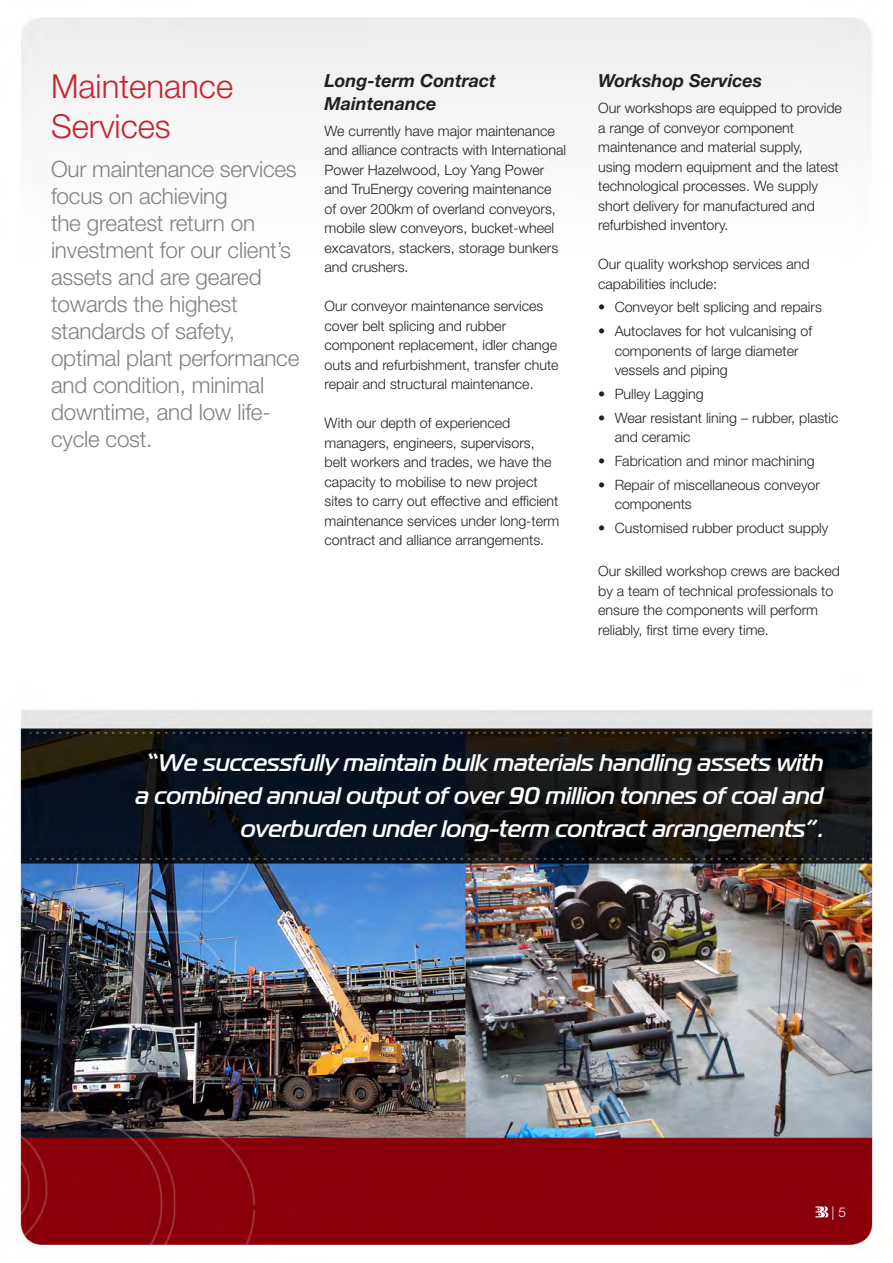
<style>
.page{position:relative;width:893px;height:1263px;background:#fff}
.page>*{position:absolute;margin:0;border:0;box-sizing:border-box;transform-origin:0 0}
.SUB_Head_new{font:300 33px/39.6px "Helvetica Neue LT Std";color:#c62530}
.Body_text_quote{font:italic 500 24px/33px "Magistral C";color:#fff;text-align:right}
.First_Para_grey{font:300 22.5px/27px "Helvetica Neue LT Std";letter-spacing:-.01em;color:#808285}
.Body_text_italic_bol{font:italic 700 18px/22.5px "Helvetica Neue LT Std";color:#231f20}
.Body_Text{font:300 14.25px/19.5px "Helvetica Neue LT Std";color:#231f20}
.Body_Text_dot_points{font:300 14.25px/19.5px "Helvetica Neue LT Std";color:#231f20}
.Body_Text_dot_point{font:300 14.25px "Helvetica Neue LT Std";color:#231f20}
.SUB_Head_new-2{font:300 13.5px "Helvetica Neue LT Std";color:#fff}
</style>
<div class="page">
<img style="left:19px;top:17px;width:855px;height:1230px">
<svg style="left:815px;top:1206px;width:13px;height:11px"></svg>
<p class="SUB_Head_new" style="left:51px;top:66px;width:184px">Maintenance<br>Services</p>
<p class="First_Para_grey" style="left:51px;top:155px;width:250px">Our maintenance services focus on achieving<br>the greatest return on investment for our client’s assets and are geared towards the highest standards of safety, optimal plant performance and condition, minimal downtime, and low life&shy;cycle cost.</p>
<p class="Body_text_italic_bol" style="left:325px;top:69px;width:173px">Long-term Contract<br>Maintenance</p>
<p class="Body_Text" style="left:325px;top:121px;width:243px">We currently have major maintenance and alliance contracts with International Power Hazelwood, Loy Yang Power and TruEnergy covering maintenance of over 200km of overland conveyors, mobile slew conveyors, bucket-wheel excavators, stackers, storage bunkers and crushers.</p>
<p class="Body_Text" style="left:325px;top:296px;width:236px">Our conveyor maintenance services cover belt splicing and rubber component replacement, idler change outs and refurbishment, transfer chute repair and structural maintenance.</p>
<p class="Body_Text" style="left:325px;top:413px;width:236px">With our depth of experienced managers, engineers, supervisors, belt workers and trades, we have the capacity to mobilise to new project sites to carry out effective and efficient maintenance services under long-term contract and alliance arrangements.</p>
<p class="Body_text_italic_bol" style="left:598px;top:69px;width:166px">Workshop Services</p>
<p class="Body_Text" style="left:598px;top:98px;width:245px">Our workshops are equipped to provide a range of conveyor component maintenance and material supply,<br>using modern equipment and the latest technological processes. We supply short delivery for manufactured and refurbished inventory.</p>
<p class="Body_Text" style="left:598px;top:254px;width:213px">Our quality workshop services and capabilities include:</p>
<p class="Body_Text_dot_point" style="left:598px;top:299px;width:225px">• Conveyor belt splicing and repairs</p>
<p class="Body_Text_dot_points" style="left:615px;top:321px;width:199px;text-indent:-16px">• Autoclaves for hot vulcanising of components of large diameter vessels and piping</p>
<p class="Body_Text_dot_points" style="left:598px;top:384px;width:107px">• Pulley Lagging</p>
<p class="Body_Text_dot_points" style="left:615px;top:408px;width:225px;text-indent:-16px">• Wear resistant lining – rubber, plastic and ceramic</p>
<p class="Body_Text_dot_points" style="left:598px;top:451px;width:218px">• Fabrication and minor machining</p>
<p class="Body_Text_dot_points" style="left:615px;top:475px;width:207px;text-indent:-16px">• Repair of miscellaneous conveyor components</p>
<p class="Body_Text_dot_points" style="left:598px;top:518px;width:232px">• Customised rubber product supply</p>
<p class="Body_Text" style="left:598px;top:561px;width:243px">Our skilled workshop crews are backed by a team of technical professionals to ensure the components will perform reliably, first time every time.</p>
<p class="Body_text_quote" style="left:135px;top:745px;width:690px">“We successfully maintain bulk materials handling assets with a combined annual output of over 90 million tonnes of coal and overburden under long-term contract arrangements”.</p>
<p class="SUB_Head_new-2" style="left:832px;top:1204px;width:16px">| 5</p>
</div>
